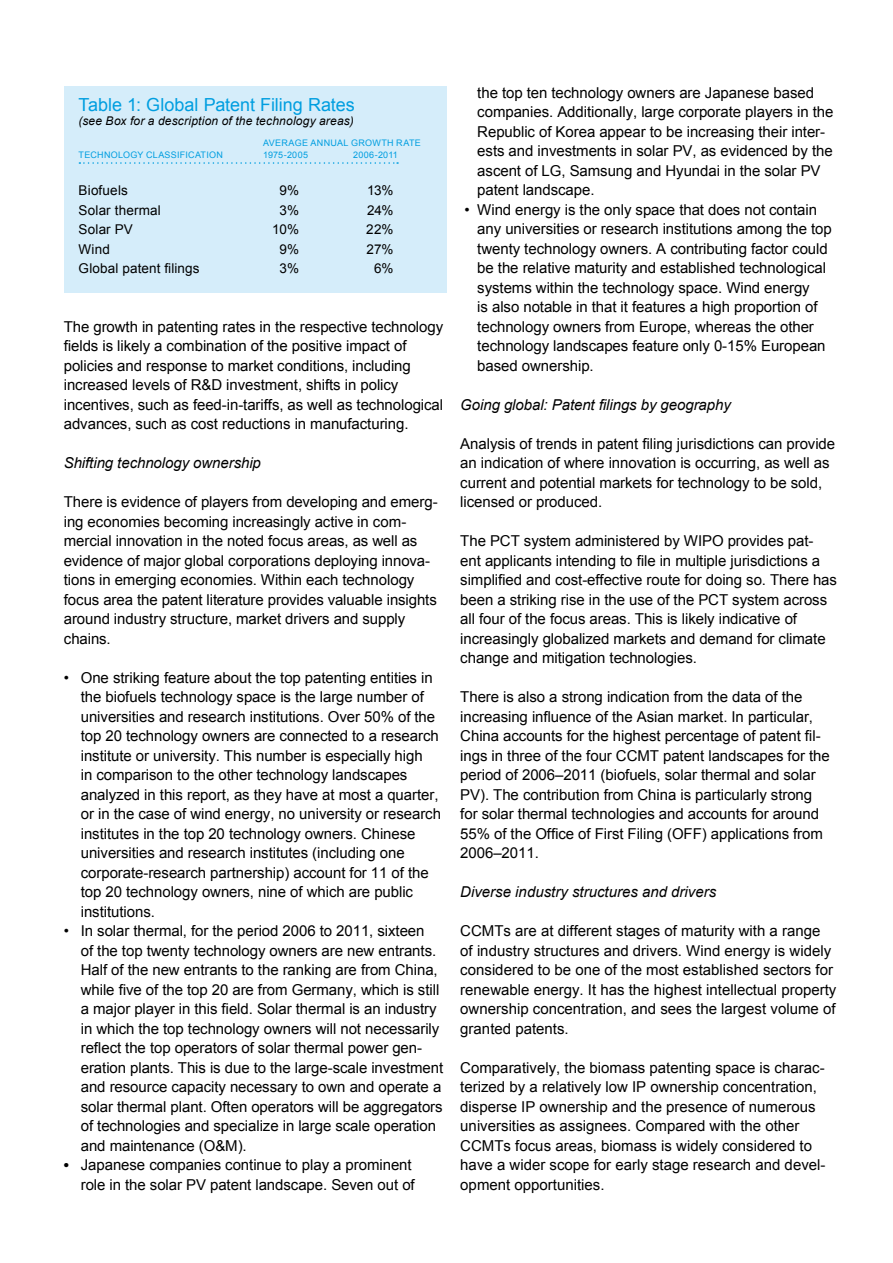
<style>
.page{position:relative;width:893px;height:1263px;background:#fff}
.page>*{position:absolute;margin:0;border:0;box-sizing:border-box;transform-origin:0 0}
.t1{font:18px "Arial";color:#009ee0}
.t2{font:15px/19.5px "Arial";letter-spacing:-.005em;color:#000}
.t3{font:italic 15px "Arial";letter-spacing:-.005em;color:#000}
.t4{font:13.5px "Arial";letter-spacing:.01em;color:#000}
.t5{font:italic 12px "Arial";letter-spacing:.015em;color:#000}
.t6{font:9px "Arial";letter-spacing:.03em;color:#009ee0}
.s1{font-family:"Times"}
</style>
<div class="page">
<div style="left:64px;top:86px;width:382px;height:206px;background:#d5edfa"></div>
<svg style="left:79px;top:162px;width:319px;height:2px"></svg>
<p class="t1" style="left:79px;top:92px;width:278px">Table 1: Global Patent Filing Rates</p>
<p class="t5" style="left:79px;top:113px;width:277px">(see Box for a description of the technology areas)</p>
<p class="t6" style="left:263px;top:137px;width:14px">Average</p>
<p class="t6" style="left:311px;top:137px;width:8px">annual</p>
<p class="t6" style="left:351px;top:137px;width:8px">growth</p>
<p class="t6" style="left:396px;top:137px;width:7px">rate</p>
<p class="t6" style="left:79px;top:149px;width:14px">Technology</p>
<p class="t6" style="left:146px;top:149px;width:7px">classification</p>
<p class="t6" style="left:263px;top:149px;width:46px">1975-2005</p>
<p class="t6" style="left:353px;top:149px;width:46px">2006-2011</p>
<p class="t4" style="left:79px;top:181px;width:51px">Biofuels</p>
<p class="t4" style="left:279px;top:181px;width:21px">9%</p>
<p class="t4" style="left:367px;top:181px;width:28px">13%</p>
<p class="t4" style="left:79px;top:201px;width:84px">Solar thermal</p>
<p class="t4" style="left:280px;top:201px;width:21px">3%</p>
<p class="t4" style="left:367px;top:201px;width:28px">24%</p>
<p class="t4" style="left:79px;top:220px;width:56px">Solar PV</p>
<p class="t4" style="left:272px;top:220px;width:28px">10%</p>
<p class="t4" style="left:366px;top:220px;width:29px">22%</p>
<p class="t4" style="left:79px;top:240px;width:33px">Wind</p>
<p class="t4" style="left:279px;top:240px;width:21px">9%</p>
<p class="t4" style="left:366px;top:240px;width:29px">27%</p>
<p class="t4" style="left:79px;top:259px;width:123px">Global patent filings</p>
<p class="t4" style="left:280px;top:259px;width:21px">3%</p>
<p class="t4" style="left:374px;top:259px;width:21px">6%</p>
<p class="t2" style="left:64px;top:317px;width:381px">The growth in patenting rates in the respective technology fields is likely a combination of the positive impact of policies and response to market conditions, including increased levels of R&amp;D investment, shifts in policy incentives, such as feed-in-tariffs, as well as technological advances, such as cost reductions in manufacturing.</p>
<p class="t3" style="left:64px;top:453px;width:199px">Shifting technology ownership</p>
<p class="t2" style="left:64px;top:492px;width:376px">There is evidence of players from developing and emerg&shy;ing economies becoming increasingly active in com&shy;mercial innovation in the noted focus areas, as well as evidence of major global corporations deploying innova&shy;tions in emerging economies. Within each technology focus area the patent literature provides valuable insights around industry structure, market drivers and supply chains.</p>
<p class="t2" style="left:81px;top:668px;width:362px;text-indent:-17px">• One striking feature about the top patenting entities in the biofuels technology space is the large number of universities and research institutions. Over 50% of the top 20 technology owners are connected to a research institute or university. This number is especially high<br>in comparison to the other technology landscapes analyzed in this report, as they have at most a quarter, or in the case of wind energy, no university or research institutes in the top 20 technology owners. Chinese universities and research institutes (including one corporate-research partnership) account for 11 of the top 20 technology owners, nine of which are public institutions.</p>
<p class="t2" style="left:81px;top:921px;width:364px;text-indent:-17px">• In solar thermal, for the period 2006 to 2011, sixteen<br>of the top twenty technology owners are new entrants.<br>Half of the new entrants to the ranking are from China, while five of the top 20 are from Germany, which is still a major player in this field. Solar thermal is an industry in which the top technology owners will not necessarily reflect the top operators of solar thermal power gen&shy;eration plants. This is due to the large-scale investment and resource capacity necessary to own and operate a solar thermal plant. Often operators will be aggregators of technologies and specialize in large scale operation and maintenance (O&amp;M).</p>
<p class="t2" style="left:64px;top:1155px;width:352px;text-align:right"><span class="s1">•</span> Japanese companies continue to play a prominent role in the solar PV patent landscape. Seven out of</p>
<p class="t2" style="left:477px;top:83px;width:358px">the top ten technology owners are Japanese based companies. Additionally, large corporate players in the Republic of Korea appear to be increasing their inter&shy;ests and investments in solar PV, as evidenced by the ascent of LG, Samsung and Hyundai in the solar PV patent landscape.</p>
<p class="t2" style="left:477px;top:200px;width:356px;text-indent:-13px">• Wind energy is the only space that does not contain any universities or research institutions among the top twenty technology owners. A contributing factor could be the relative maturity and established technological systems within the technology space. Wind energy<br>is also notable in that it features a high proportion of technology owners from Europe, whereas the other technology landscapes feature only 0-15% European based ownership.</p>
<p class="t3" style="left:460px;top:395px;width:272px">Going global: Patent filings by geography</p>
<p class="t2" style="left:460px;top:434px;width:376px">Analysis of trends in patent filing jurisdictions can provide an indication of where innovation is occurring, as well as current and potential markets for technology to be sold, licensed or produced.</p>
<p class="t2" style="left:460px;top:531px;width:378px">The PCT system administered by WIPO provides pat&shy;ent applicants intending to file in multiple jurisdictions a simplified and cost-effective route for doing so. There has been a striking rise in the use of the PCT system across all four of the focus areas. This is likely indicative of increasingly globalized markets and demand for climate change and mitigation technologies.</p>
<p class="t2" style="left:460px;top:687px;width:371px">There is also a strong indication from the data of the increasing influence of the Asian market. In particular, China accounts for the highest percentage of patent fil&shy;ings in three of the four CCMT patent landscapes for the period of 2006–2011 (biofuels, solar thermal and solar PV). The contribution from China is particularly strong for solar thermal technologies and accounts for around 55% of the Office of First Filing (OFF) applications from 2006–2011.</p>
<p class="t3" style="left:460px;top:882px;width:257px">Diverse industry structures and drivers</p>
<p class="t2" style="left:460px;top:921px;width:378px">CCMTs are at different stages of maturity with a range of industry structures and drivers. Wind energy is widely considered to be one of the most established sectors for renewable energy. It has the highest intellectual property ownership concentration, and sees the largest volume of granted patents.</p>
<p class="t2" style="left:460px;top:1058px;width:367px">Comparatively, the biomass patenting space is charac&shy;terized by a relatively low IP ownership concentration, disperse IP ownership and the presence of numerous universities as assignees. Compared with the other CCMTs focus areas, biomass is widely considered to have a wider scope for early stage research and devel&shy;opment opportunities.</p>
</div>
